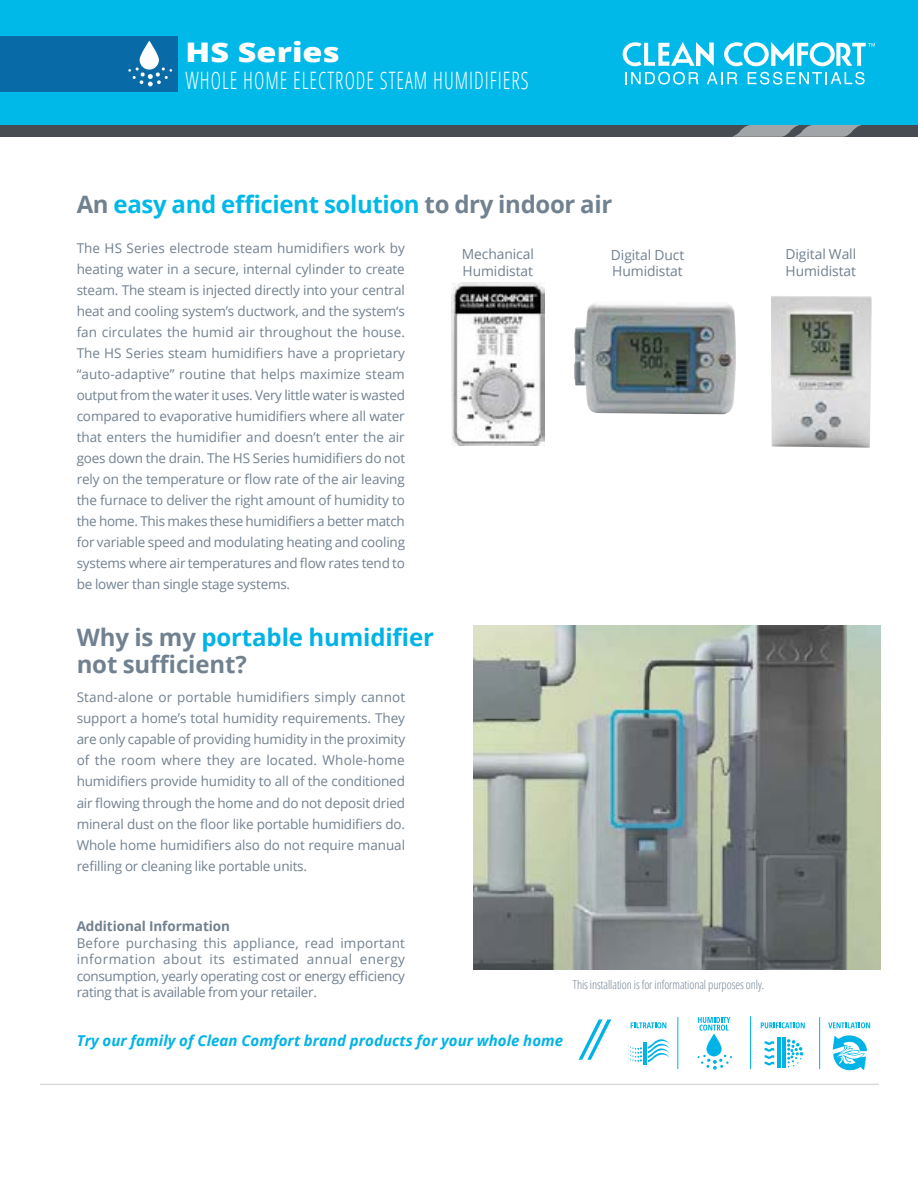
<style>
.page{position:relative;width:918px;height:1188px;background:#fff}
.page>*{position:absolute;margin:0;border:0;box-sizing:border-box;transform-origin:0 0}
.t1{font:800 27px "Open Sans";letter-spacing:.005em;color:#fff;scale:1.2 1}
.t2{font:700 24px "Open Sans";letter-spacing:-.015em;color:#00b9e8}
.t3{font:700 24px/27px "Open Sans";letter-spacing:-.005em;color:#718190}
.t4{font:300 condensed 24px "Open Sans";letter-spacing:.05em;color:#fff;scale:.82 1}
.t5{font:italic 700 15px "Open Sans";letter-spacing:.005em;color:#00b3e6}
.t6{font:13.8px/16.6px "Open Sans";letter-spacing:-.005em;color:#718190}
.t7{font:13.5px/21px "Open Sans";letter-spacing:-.015em;color:#718190;text-align:justify}
.t8{font:700 13.5px "Open Sans";letter-spacing:-.005em;color:#718190}
.t9{font:300 condensed 12px "Open Sans";letter-spacing:-.005em;color:#718190}
.s1{color:#718190}
.s2{color:#00b3e6}
</style>
<div class="page">
<svg style="left:579px;top:1020px;width:32px;height:40px"></svg>
<svg style="left:698px;top:1055px;width:34px;height:15px"></svg>
<svg style="left:706px;top:1034px;width:16px;height:22px"></svg>
<svg style="left:698px;top:1017px;width:32px;height:14px"></svg>
<svg style="left:648px;top:1039px;width:22px;height:24px"></svg>
<svg style="left:627px;top:1045px;width:15px;height:17px"></svg>
<hr style="left:643px;top:1042px;width:4px;height:23px;background:#00b3e6">
<svg style="left:631px;top:1022px;width:35px;height:6px"></svg>
<svg style="left:787px;top:1039px;width:16px;height:28px"></svg>
<svg style="left:765px;top:1041px;width:9px;height:24px"></svg>
<hr style="left:777px;top:1037px;width:3px;height:31px;background:#00b3e6">
<hr style="left:782px;top:1037px;width:3px;height:31px;background:#00b3e6">
<svg style="left:761px;top:1022px;width:44px;height:6px"></svg>
<svg style="left:828px;top:1022px;width:42px;height:6px"></svg>
<svg style="left:833px;top:1035px;width:34px;height:36px"></svg>
<hr style="left:677px;top:1017px;width:1px;height:52px;background:#00b3e6">
<hr style="left:750px;top:1016px;width:1px;height:53px;background:#00b3e6">
<hr style="left:819px;top:1017px;width:1px;height:52px;background:#00b3e6">
<hr style="left:40px;top:1084px;width:839px;height:1px;background:#d8dcdf">
<div style="left:0;top:0;width:918px;height:125px;background:#00b9e8"></div>
<div style="left:0;top:125px;width:918px;height:12px;background:#464c51"></div>
<svg style="left:623px;top:42px;width:91px;height:24px"></svg>
<svg style="left:625px;top:72px;width:74px;height:13px"></svg>
<svg style="left:707px;top:72px;width:30px;height:12px"></svg>
<svg style="left:748px;top:72px;width:117px;height:13px"></svg>
<svg style="left:724px;top:42px;width:151px;height:24px"></svg>
<svg style="left:732px;top:125px;width:129px;height:12px"></svg>
<div style="left:0;top:36px;width:177px;height:55px;background:#086ba8"></div>
<svg style="left:128px;top:67px;width:44px;height:19px"></svg>
<svg style="left:140px;top:41px;width:19px;height:29px"></svg>
<img style="left:473px;top:625px;width:407px;height:345px">
<img style="left:451px;top:283px;width:94px;height:162px">
<img style="left:574px;top:303px;width:162px;height:111px">
<img style="left:771px;top:296px;width:101px;height:152px">
<h1 class="t1" style="left:185px;top:32px;width:130px">HS Series</h1>
<h2 class="t4" style="left:185px;top:64px;width:420px">Whole home electrode Steam humidifierS</h2>
<h2 class="t2" style="left:77px;top:188px;width:537px"><span class="s1">An</span> easy and efficient solution <span class="s1">to dry indoor air</span></h2>
<p class="t7" style="left:77px;top:238px;width:330px">The HS Series electrode steam humidifiers work by heating water in a secure, internal cylinder to create steam. The steam is injected directly into your central heat and cooling system’s ductwork, and the system‘s fan circulates the humid air throughout the house.<br>The HS Series steam humidifiers have a proprietary “auto-adaptive” routine that helps maximize steam output from the water it uses. Very little water is wasted compared to evaporative humidifiers where all water that enters the humidifier and doesn’t enter the air goes down the drain. The HS Series humidifiers do not rely on the temperature or flow rate of the air leaving the furnace to deliver the right amount of humidity to the home. This makes these humidifiers a better match for variable speed and modulating heating and cooling systems where air temperatures and flow rates tend to be lower than single stage systems.</p>
<h2 class="t3" style="left:77px;top:623px;width:359px">Why is my <span class="s2">portable humidifier </span>not sufficient?</h2>
<p class="t7" style="left:77px;top:687px;width:330px">Stand-alone or portable humidifiers simply cannot support a home’s total humidity requirements. They are only capable of providing humidity in the proximity of the room where they are located. Whole-home humidifiers provide humidity to all of the conditioned air flowing through the home and do not deposit dried mineral dust on the floor like portable humidifiers do.<br>Whole home humidifiers also do not require manual refilling or cleaning like portable units.</p>
<p class="t8" style="left:77px;top:917px;width:155px">Additional Information</p>
<p class="t7" style="left:77px;top:934px;width:330px;line-height:16.5px">Before purchasing this appliance, read important information about its estimated annual energy consumption, yearly operating cost or energy efficiency rating that is available from your retailer.</p>
<p class="t6" style="left:462px;top:245px;width:74px">Mechanical<br>Humidistat</p>
<p class="t6" style="left:611px;top:246px;width:75px">Digital Duct<br>Humidistat</p>
<p class="t6" style="left:785px;top:245px;width:72px">Digital Wall<br>Humidistat</p>
<p class="t9" style="left:573px;top:977px;width:193px">this installation is for informational purposes only.</p>
<p class="t5" style="left:77px;top:1030px;width:488px">Try our family of Clean Comfort brand products for your whole home</p>
</div>
